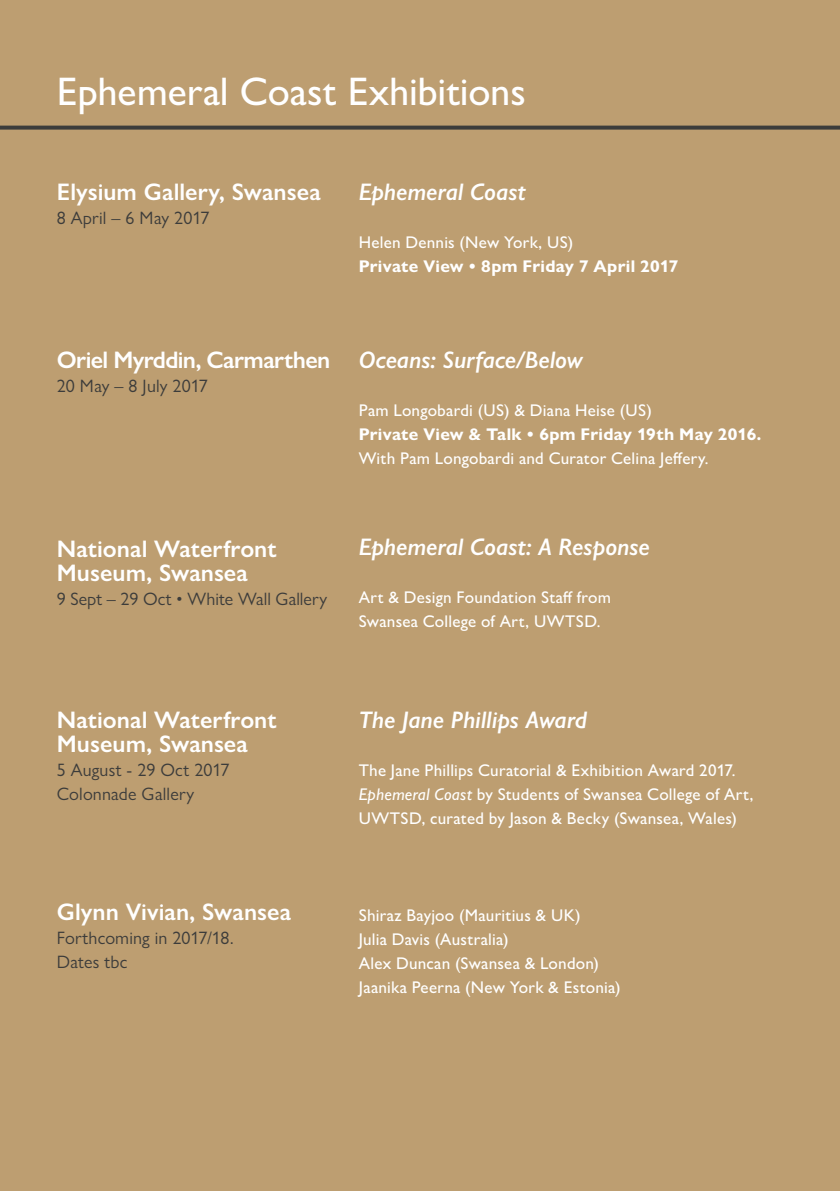
<style>
.page{position:relative;width:840px;height:1191px;background:#fff}
.page>*{position:absolute;margin:0;border:0;box-sizing:border-box;transform-origin:0 0}
.t1{font:500 40px "Gill Sans Nova";color:#fff}
.t2{font:600 24px/24px "Gill Sans Nova";color:#fff}
.t3{font:italic 600 24px "Gill Sans Nova";color:#fff}
.t4{font:600 24px "Gill Sans Nova";letter-spacing:-.025em;color:#fff}
.t5{font:18px/24px "Gill Sans Nova";letter-spacing:.01em;color:#3c3c3b}
.t6{font:500 17px/24px "Gill Sans Nova";letter-spacing:.015em;color:#fff}
.t7{font:700 17px "Gill Sans Nova";letter-spacing:.015em;color:#fff}
.s1{font-style:italic}
</style>
<div class="page">
<div style="left:0;top:0;width:839px;height:1191px;background:#bd9e71"></div>
<svg style="left:0;top:126px;width:839px;height:4px;background:#484540"></svg>
<h1 class="t1" style="left:57px;top:67px;width:470px">Ephemeral Coast Exhibitions</h1>
<h2 class="t2" style="left:57px;top:180px;width:265px">Elysium Gallery, Swansea</h2>
<p class="t5" style="left:57px;top:206px;width:154px">8 April – 6 May 2017</p>
<h2 class="t3" style="left:358px;top:177px;width:168px">Ephemeral Coast</h2>
<p class="t6" style="left:358px;top:230px;width:216px">Helen Dennis (New York, US)</p>
<p class="t7" style="left:358px;top:256px;width:321px">Private View • 8pm Friday 7 April 2017</p>
<h2 class="t4" style="left:57px;top:345px;width:275px">Oriel Myrddin, Carmarthen</h2>
<p class="t5" style="left:57px;top:374px;width:152px">20 May – 8 July 2017</p>
<h2 class="t2" style="left:57px;top:537px;width:221px">National Waterfront<br>Museum, Swansea</h2>
<p class="t5" style="left:57px;top:587px;width:272px">9 Sept – 29 Oct • White Wall Gallery</p>
<h2 class="t3" style="left:358px;top:345px;width:225px">Oceans: Surface/Below</h2>
<p class="t6" style="left:358px;top:398px;width:294px">Pam Longobardi (US) &amp; Diana Heise (US)</p>
<p class="t7" style="left:358px;top:424px;width:404px">Private View &amp; Talk • 6pm Friday 19th May 2016.</p>
<p class="t6" style="left:358px;top:446px;width:351px">With Pam Longobardi and Curator Celina Jeffery.</p>
<h2 class="t3" style="left:358px;top:531px;width:292px">Ephemeral Coast: A Response</h2>
<p class="t6" style="left:358px;top:584px;width:253px">Art &amp; Design Foundation Staff from<br>Swansea College of Art, UWTSD.</p>
<h2 class="t2" style="left:57px;top:708px;width:221px">National Waterfront<br>Museum, Swansea</h2>
<p class="t5" style="left:57px;top:758px;width:174px">5 August - 29 Oct 2017<br>Colonnade Gallery</p>
<h2 class="t2" style="left:57px;top:900px;width:236px">Glynn Vivian, Swansea</h2>
<p class="t5" style="left:57px;top:926px;width:178px">Forthcoming in 2017/18.<br>Dates tbc</p>
<h2 class="t3" style="left:358px;top:705px;width:230px">The Jane Phillips Award</h2>
<p class="t6" style="left:358px;top:758px;width:396px">The Jane Phillips Curatorial &amp; Exhibition Award 2017.<br><span class="s1">Ephemeral Coast</span> by Students of Swansea College of Art,<br>UWTSD, curated by Jason &amp; Becky (Swansea, Wales)</p>
<p class="t6" style="left:358px;top:902px;width:263px">Shiraz Bayjoo (Mauritius &amp; UK)<br>Julia Davis (Australia)<br>Alex Duncan (Swansea &amp; London)<br>Jaanika Peerna (New York &amp; Estonia)</p>
</div>
